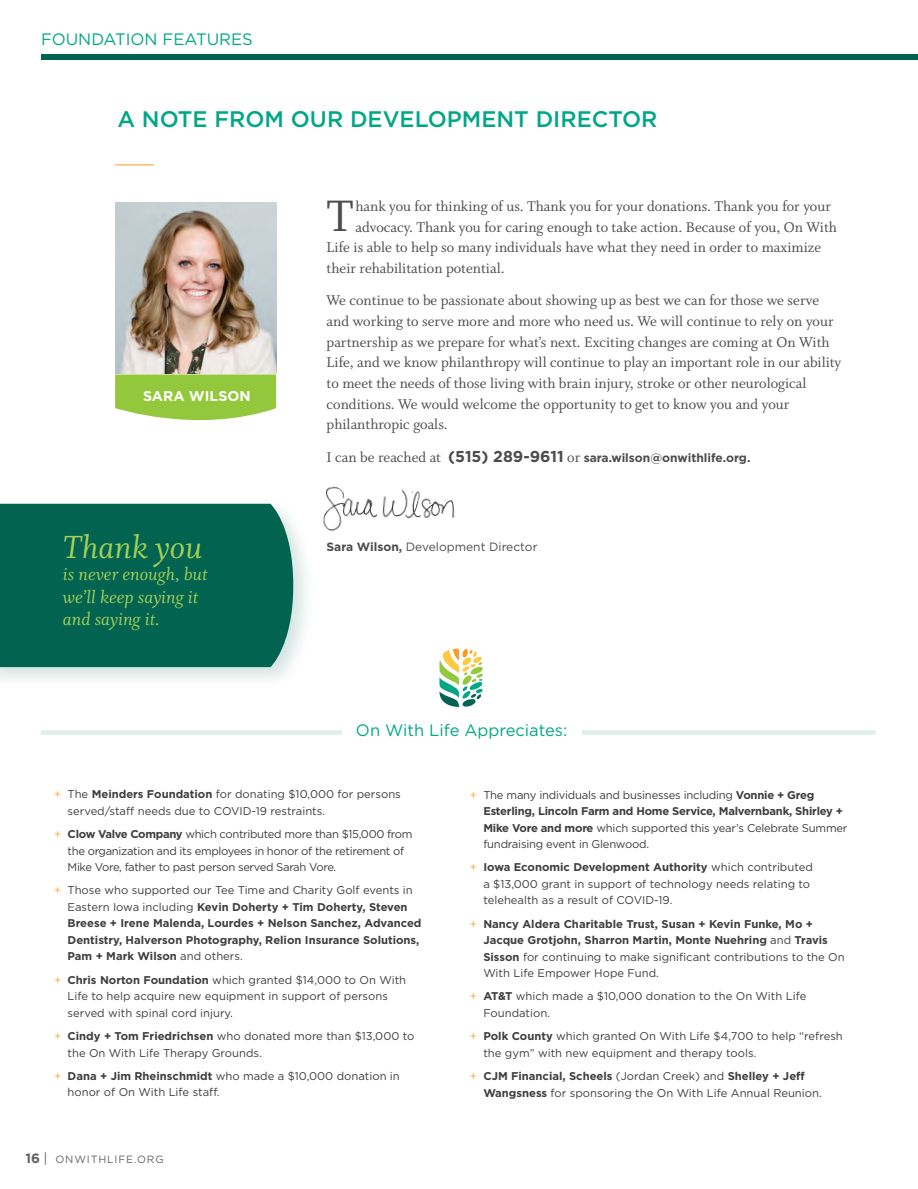
<style>
.page{position:relative;width:918px;height:1189px;background:#fff}
.page>*{position:absolute;margin:0;border:0;box-sizing:border-box;transform-origin:0 0}
.Body__Headway{font:49.2px "Whitman";color:#4b4c4d}
.Pull-out_Quote{font:italic 35.85px "Whitman";color:#a3cf57}
.Head{font:500 22.5px "Gotham";color:#00a786}
.Pull-out_Quote-2{font:italic 19.95px/22.5px "Whitman";color:#a3cf57}
.t1{font:16.5px "Gotham";color:#00a786}
.Body__Headway-2{font:15.75px/20.7px "Whitman";color:#4b4c4d}
.Body__Headway-3{font:700 14.25px "Gotham";color:#fff}
.Body__Headway-4{font:700 12px "Gotham";color:#4b4c4d}
.Body__Headway-5{font:12px "Gotham";color:#4b4c4d}
.s_Bullet_Gotham{font:11.25px/16.5px "Gotham";color:#3e3e3f}
.s_Bullet_Gotham-2{font:700 11.25px/16.5px "Gotham";color:#3e3e3f}
.s_Bullet_Gotham-3{font:11.25px/16.5px "Gotham";letter-spacing:-.02em;color:#3e3e3f}
.s_Bullet_Gotham-4{font:11.25px/16.5px "Gotham";letter-spacing:-.03em;color:#3e3e3f}
.t2{font:10.5px "Gotham";letter-spacing:.08em;color:#636366}
.s1{font-family:"Whitman";font-weight:400;font-size:15.75px}
.s2{font-size:15.75px}
.s3{font-weight:700}
.s4{color:#f9a53b}
.s5{font-weight:400;color:#f9a53b}
.s6{font-weight:400}
.s7{font-weight:700;font-size:13.5px}
.s8{font-size:13.5px}
</style>
<div class="page">
<div style="left:0;top:497px;width:316px;height:192px;background:#026350;opacity:.17"></div>
<div style="left:0;top:504px;width:293px;height:163px;background:#026350"></div>
<img style="left:115px;top:202px;width:161px;height:172px">
<svg style="left:115px;top:374px;width:161px;height:47px;background:#a0ce52"></svg>
<hr style="left:115px;top:164px;width:39px;height:1px;background:#f89c23">
<svg style="left:439px;top:648px;width:44px;height:59px"></svg>
<div style="left:41px;top:54px;width:876px;height:6px;background:#026350"></div>
<div style="left:41px;top:730px;width:834px;height:5px;background:#ddf0eb"></div>
<div style="left:342px;top:722px;width:239px;height:25px;background:#fff"></div>
<img style="left:323px;top:486px;width:132px;height:46px">
<p class="t1" style="left:41px;top:30px;width:213px">FOUNDATION FEATURES</p>
<p class="Head" style="left:117px;top:106px;width:541px">A NOTE FROM OUR DEVELOPMENT DIRECTOR</p>
<p class="Body__Headway-3" style="left:143px;top:387px;width:109px">SARA WILSON</p>
<p class="Pull-out_Quote" style="left:63px;top:527px;width:141px">Thank you</p>
<p class="Pull-out_Quote-2" style="left:63px;top:563px;width:146px">is never enough, but we’ll keep saying it and saying it.</p>
<p class="Body__Headway" style="left:326px;top:189px;width:29px">T</p>
<p class="Body__Headway-2" style="left:355px;top:196px;width:477px">hank you for thinking of us. Thank you for your donations. Thank you for your</p>
<p class="Body__Headway-2" style="left:355px;top:217px;width:483px">advocacy. Thank you for caring enough to take action. Because of you, On With</p>
<p class="Body__Headway-2" style="left:326px;top:237px;width:496px">Life is able to help so many individuals have what they need in order to maximize</p>
<p class="Body__Headway-2" style="left:326px;top:258px;width:180px">their rehabilitation potential.</p>
<p class="Body__Headway-2" style="left:326px;top:290px;width:516px">We continue to be passionate about showing up as best we can for those we serve and working to serve more and more who need us. We will continue to rely on your partnership as we prepare for what’s next. Exciting changes are coming at On With Life, and we know philanthropy will continue to play an important role in our ability to meet the needs of those living with brain injury, stroke or other neurological conditions. We would welcome the opportunity to get to know you and your philanthropic goals.</p>
<p class="Body__Headway-4" style="left:326px;top:450px;width:425px"><span class="s1">I can be reached at</span> <span class="s2">(515) 289-9611</span> <span class="s1">or</span> sara.wilson@onwithlife.org.</p>
<p class="Body__Headway-5" style="left:326px;top:540px;width:212px"><span class="s3">Sara Wilson,</span> Development Director</p>
<p class="t1" style="left:356px;top:720px;width:213px">On With Life Appreciates:</p>
<p class="s_Bullet_Gotham" style="left:68px;top:786px;width:335px;text-indent:-13px"><span class="s4">+</span> The <span class="s3">Meinders Foundation</span> for donating $10,000 for persons served/staff needs due to COVID-19 restraints.</p>
<p class="s_Bullet_Gotham-4" style="left:68px;top:825px;width:346px;text-indent:-13px"><span class="s4">+</span> <span class="s3">Clow Valve Company</span> which contributed more than $15,000 from the organization and its employees in honor of the retirement of<br>Mike Vore, father to past person served Sarah Vore.</p>
<p class="s_Bullet_Gotham-2" style="left:68px;top:882px;width:355px;text-indent:-13px"><span class="s5">+</span> <span class="s6">Those who supported our Tee Time and Charity Golf events in Eastern Iowa including</span> Kevin Doherty + Tim Doherty, Steven Breese + Irene Malenda, Lourdes + Nelson Sanchez, Advanced Dentistry, Halverson Photography, Relion Insurance Solutions, Pam + Mark Wilson <span class="s6">and others.</span></p>
<p class="s_Bullet_Gotham" style="left:68px;top:971px;width:340px;text-indent:-13px"><span class="s4">+</span> <span class="s3">Chris Norton Foundation</span> which granted $14,000 to On With<br>Life to help acquire new equipment in support of persons served with spinal cord injury.</p>
<p class="s_Bullet_Gotham" style="left:68px;top:1027px;width:348px;text-indent:-13px"><span class="s4">+</span> <span class="s3">Cindy + Tom Friedrichsen</span> who donated more than $13,000 to the On With Life Therapy Grounds.</p>
<p class="s_Bullet_Gotham" style="left:68px;top:1067px;width:334px;text-indent:-13px"><span class="s4">+</span> <span class="s3">Dana + Jim Rheinschmidt</span> who made a $10,000 donation in honor of On With Life staff.</p>
<p class="t2" style="left:26px;top:1153px;width:139px"><span class="s7">16</span> <span class="s8">|</span> ONWITHLIFE.ORG</p>
<p class="s_Bullet_Gotham-3" style="left:483px;top:786px;width:365px;text-indent:-13px"><span class="s4">+</span> The many individuals and businesses including <span class="s3">Vonnie + Greg Esterling, Lincoln Farm and Home Service, Malvernbank, Shirley + Mike Vore and more</span> which supported this year’s Celebrate Summer fundraising event in Glenwood.</p>
<p class="s_Bullet_Gotham" style="left:483px;top:859px;width:331px;text-indent:-13px"><span class="s4">+</span> <span class="s3">Iowa Economic Development Authority</span> which contributed a $13,000 grant in support of technology needs relating to telehealth as a result of COVID-19.</p>
<p class="s_Bullet_Gotham-2" style="left:483px;top:915px;width:363px;text-indent:-13px"><span class="s5">+</span> Nancy Aldera Charitable Trust, Susan + Kevin Funke, Mo + Jacque Grotjohn, Sharron Martin, Monte Nuehring <span class="s6">and</span> Travis Sisson <span class="s6">for continuing to make significant contributions to the On With Life Empower Hope Fund.</span></p>
<p class="s_Bullet_Gotham" style="left:483px;top:988px;width:324px;text-indent:-13px"><span class="s4">+</span> <span class="s3">AT&amp;T</span> which made a $10,000 donation to the On With Life<br>Foundation.</p>
<p class="s_Bullet_Gotham" style="left:483px;top:1027px;width:361px;text-indent:-13px"><span class="s4">+</span> <span class="s3">Polk County</span> which granted On With Life $4,700 to help “refresh the gym” with new equipment and therapy tools.</p>
<p class="s_Bullet_Gotham" style="left:483px;top:1067px;width:340px;text-indent:-13px"><span class="s4">+</span> <span class="s3">CJM Financial, Scheels</span> (Jordan Creek) and <span class="s3">Shelley + Jeff<br>Wangsness</span> for sponsoring the On With Life Annual Reunion.</p>
</div>
